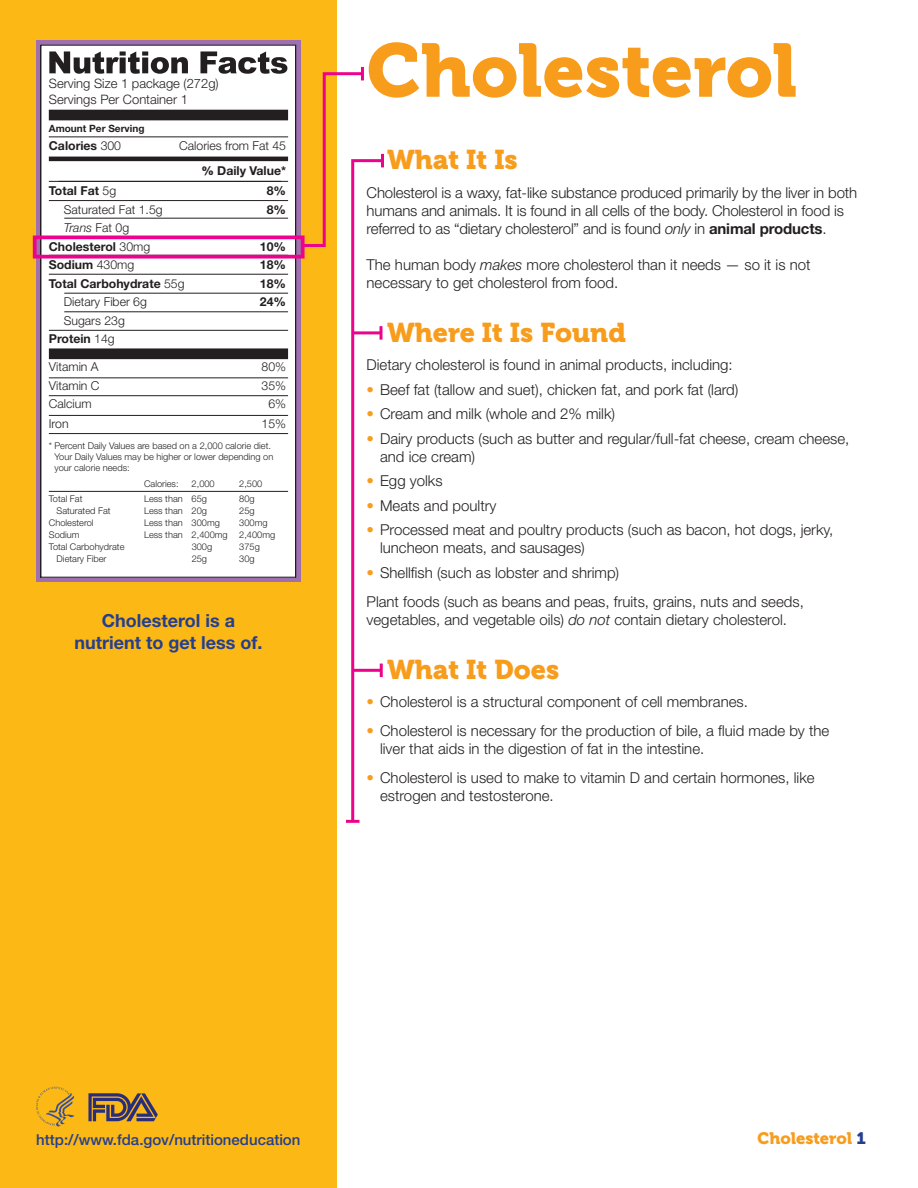
<style>
.page{position:relative;width:918px;height:1188px;background:#fff}
.page>*{position:absolute;margin:0;border:0;box-sizing:border-box;transform-origin:0 0}
.t1{font:75px "Museo 900";color:#f89c1c}
.t2{font:27px "Museo 900";color:#f89c1c}
.t3{font:700 18px/21.6px "Helvetica Neue LT Std";color:#253f8e;text-align:center}
.t4{font:16.5px "Museo 900";color:#f89c1c}
.t5{font:300 15px/18px "Helvetica Neue LT Std";color:#231f20}
.t6{font:500 15px "Helvetica Neue LT Std";color:#253f8e}
.t7{font:300 13.05px/15.9px "Helvetica Neue LT Std";color:#231f20}
.t8{font:300 12.3px/24.6px "Helvetica Neue LT Std";color:#231f20;text-align:right}
.t9{font:700 12.3px/18.5px "Helvetica Neue LT Std";color:#231f20;text-align:center}
.t10{font:700 10.05px "Helvetica Neue LT Std";color:#231f20}
.t11{font:300 9.3px/11.1px "Helvetica Neue LT Std";color:#231f20}
.s1{font-weight:300}
.s2{font-weight:900}
.s3{font-weight:700}
.s4{font-weight:800}
.s5{font-weight:300;font-style:italic}
.s6{font-style:italic}
.s7{color:#f89c1c}
.s8{color:#253f8e}
</style>
<div class="page">
<div style="left:0;top:0;width:337px;height:1188px;background:#fcb814"></div>
<svg style="left:32px;top:51px;width:352px;height:772px"></svg>
<svg style="left:36px;top:1087px;width:38px;height:40px"></svg>
<svg style="left:88px;top:1093px;width:70px;height:28px"></svg>
<p class="t7" style="left:49px;top:75px;width:171px">Serving Size 1 package (272g)<br>Servings Per Container 1</p>
<p class="t10" style="left:49px;top:122px;width:97px">Amount Per Serving</p>
<p class="t9" style="left:49px;top:136px;width:74px">Calories <span class="s1">300</span></p>
<p class="t8" style="left:179px;top:133px;width:108px">Calories from Fat 45 <span class="s2">%</span> <span class="s3">Daily Value*</span></p>
<p class="t9" style="left:49px;top:181px;width:69px">Total Fat <span class="s1">5g</span></p>
<p class="t9" style="left:267px;top:181px;width:21px">8<span class="s4">%</span></p>
<p class="t8" style="left:64px;top:197px;width:100px">Saturated Fat 1.5g</p>
<p class="t9" style="left:267px;top:200px;width:21px">8<span class="s4">%</span></p>
<p class="t9" style="left:49px;top:218px;width:103px"><span class="s5">Trans</span> <span class="s1">Fat 0g<br></span>Cholesterol <span class="s1">30mg</span></p>
<p class="t9" style="left:260px;top:237px;width:28px">10<span class="s4">%</span></p>
<p class="t9" style="left:49px;top:255px;width:87px">Sodium <span class="s1">430mg</span></p>
<p class="t9" style="left:260px;top:255px;width:28px">18<span class="s4">%</span></p>
<p class="t9" style="left:49px;top:274px;width:137px">Total Carbohydrate <span class="s1">55g</span></p>
<p class="t9" style="left:260px;top:274px;width:28px">18<span class="s4">%</span></p>
<p class="t8" style="left:64px;top:289px;width:85px">Dietary Fiber 6g</p>
<p class="t9" style="left:260px;top:292px;width:28px">24<span class="s4">%</span></p>
<p class="t8" style="left:49px;top:311px;width:78px;line-height:18.5px;text-align:left;text-indent:15px">Sugars 23g<br><span class="s3">Protein</span> 14g</p>
<p class="t8" style="left:49px;top:354px;width:51px">Vitamin A</p>
<p class="t8" style="left:262px;top:354px;width:26px">80%</p>
<p class="t8" style="left:49px;top:373px;width:52px">Vitamin C</p>
<p class="t8" style="left:262px;top:373px;width:26px">35%</p>
<p class="t8" style="left:49px;top:391px;width:44px">Calcium</p>
<p class="t8" style="left:268px;top:391px;width:19px">6%</p>
<p class="t8" style="left:49px;top:411px;width:21px">Iron</p>
<p class="t8" style="left:262px;top:411px;width:26px">15%</p>
<p class="t11" style="left:54px;top:440px;width:220px;text-indent:-6px">* Percent Daily Values are based on a 2,000 calorie diet.<br>Your Daily Values may be higher or lower depending on your calorie needs:</p>
<p class="t11" style="left:144px;top:478px;width:36px">Calories:</p>
<p class="t11" style="left:192px;top:478px;width:25px">2,000</p>
<p class="t11" style="left:239px;top:478px;width:25px">2,500</p>
<p class="t11" style="left:49px;top:493px;width:35px">Total Fat</p>
<p class="t11" style="left:144px;top:493px;width:65px">Less than 65g</p>
<p class="t11" style="left:239px;top:493px;width:17px">80g</p>
<p class="t11" style="left:57px;top:505px;width:55px">Saturated Fat</p>
<p class="t11" style="left:144px;top:505px;width:65px">Less than 20g</p>
<p class="t11" style="left:239px;top:505px;width:17px">25g</p>
<p class="t11" style="left:49px;top:517px;width:46px">Cholesterol</p>
<p class="t11" style="left:144px;top:517px;width:77px">Less than 300mg</p>
<p class="t11" style="left:239px;top:517px;width:30px">300mg</p>
<p class="t11" style="left:49px;top:529px;width:32px">Sodium</p>
<p class="t11" style="left:144px;top:529px;width:85px">Less than 2,400mg</p>
<p class="t11" style="left:239px;top:529px;width:38px">2,400mg</p>
<p class="t11" style="left:49px;top:541px;width:77px">Total Carbohydrate</p>
<p class="t11" style="left:192px;top:541px;width:22px">300g</p>
<p class="t11" style="left:239px;top:541px;width:22px">375g</p>
<p class="t11" style="left:57px;top:552px;width:51px">Dietary Fiber</p>
<p class="t11" style="left:192px;top:552px;width:17px">25g</p>
<p class="t11" style="left:239px;top:552px;width:17px">30g</p>
<p class="t3" style="left:75px;top:610px;width:189px">Cholesterol is a nutrient to get less of.</p>
<h1 class="t1" style="left:367px;top:28px;width:432px">Cholesterol</h1>
<h2 class="t2" style="left:387px;top:144px;width:132px">What It Is</h2>
<p class="t5" style="left:367px;top:183px;width:492px">Cholesterol is a waxy, fat-like substance produced primarily by the liver in both humans and animals. It is found in all cells of the body. Cholesterol in food is referred to as “dietary cholesterol” and is found <span class="s6">only</span> in <span class="s3">animal products</span>.</p>
<p class="t5" style="left:367px;top:255px;width:445px">The human body <span class="s6">makes</span> more cholesterol than it needs — so it is not necessary to get cholesterol from food.</p>
<h2 class="t2" style="left:387px;top:317px;width:240px">Where It Is Found</h2>
<p class="t5" style="left:367px;top:356px;width:368px">Dietary cholesterol is found in animal products, including:</p>
<p class="t5" style="left:367px;top:380px;width:373px"><span class="s7">•</span> Beef fat (tallow and suet), chicken fat, and pork fat (lard)</p>
<p class="t5" style="left:367px;top:405px;width:250px"><span class="s7">•</span> Cream and milk (whole and 2% milk)</p>
<p class="t5" style="left:380px;top:429px;width:471px;text-indent:-14px"><span class="s7">•</span> Dairy products (such as butter and regular/full-fat cheese, cream cheese, and ice cream)</p>
<p class="t5" style="left:367px;top:472px;width:78px"><span class="s7">•</span> Egg yolks</p>
<p class="t5" style="left:367px;top:496px;width:131px"><span class="s7">•</span> Meats and poultry</p>
<p class="t5" style="left:380px;top:521px;width:455px;text-indent:-14px"><span class="s7">•</span> Processed meat and poultry products (such as bacon, hot dogs, jerky, luncheon meats, and sausages)</p>
<p class="t5" style="left:367px;top:563px;width:254px"><span class="s7">•</span> Shellfish (such as lobster and shrimp)</p>
<p class="t5" style="left:367px;top:592px;width:439px">Plant foods (such as beans and peas, fruits, grains, nuts and seeds, vegetables, and vegetable oils) <span class="s6">do not</span> contain dietary cholesterol.</p>
<h2 class="t2" style="left:387px;top:654px;width:174px">What It Does</h2>
<p class="t5" style="left:367px;top:693px;width:383px"><span class="s7">•</span> Cholesterol is a structural component of cell membranes.</p>
<p class="t5" style="left:380px;top:721px;width:451px;text-indent:-14px"><span class="s7">•</span> Cholesterol is necessary for the production of bile, a fluid made by the liver that aids in the digestion of fat in the intestine.</p>
<p class="t5" style="left:380px;top:768px;width:436px;text-indent:-14px"><span class="s7">•</span> Cholesterol is used to make to vitamin D and certain hormones, like estrogen and testosterone.</p>
<p class="t6" style="left:36px;top:1130px;width:266px">http://www.fda.gov/nutritioneducation</p>
<p class="t4" style="left:757px;top:1129px;width:110px">Cholesterol <span class="s8">1</span></p>
</div>
